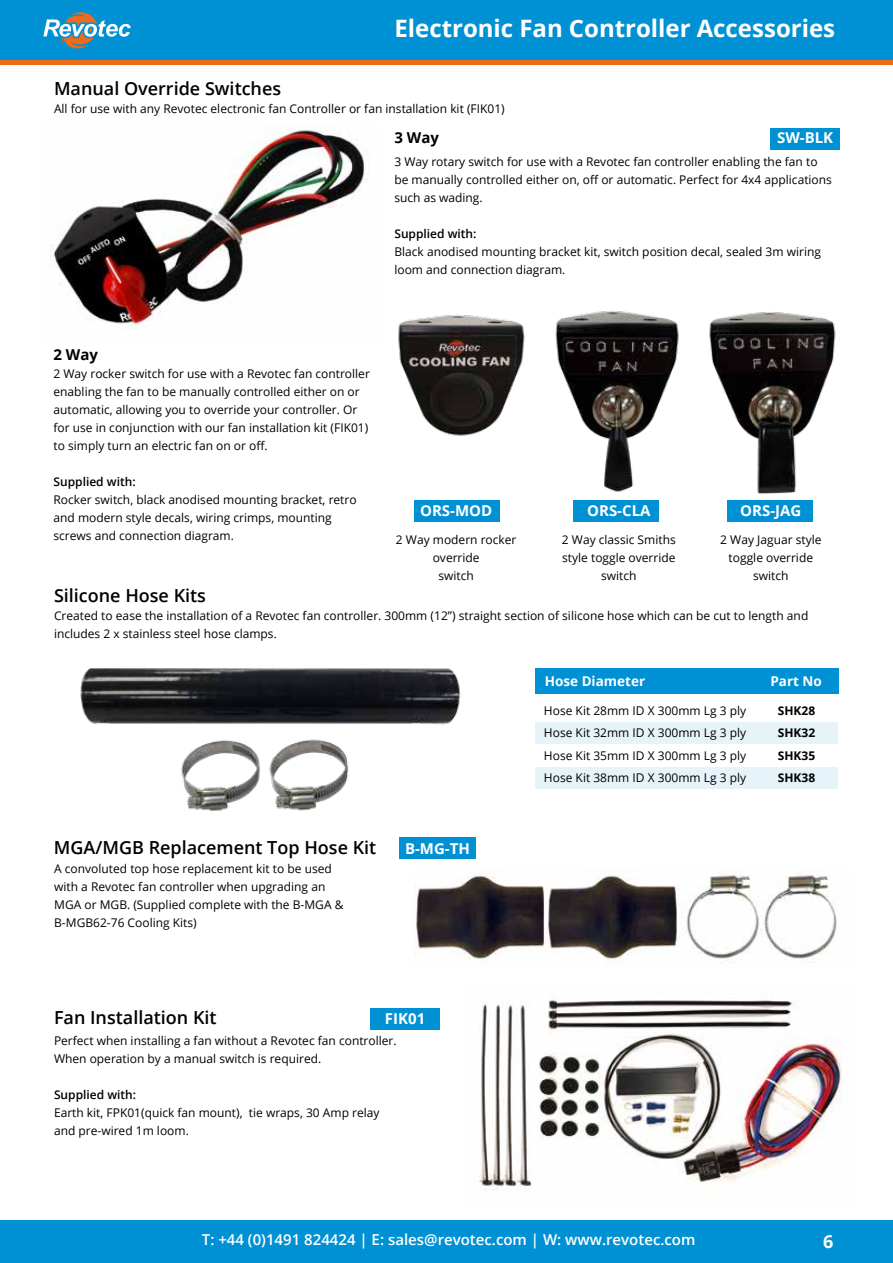
<style>
.page{position:relative;width:893px;height:1263px;background:#fff}
.page>*{position:absolute;margin:0;border:0;box-sizing:border-box;transform-origin:0 0}
.t1{font:700 24px "Open Sans";color:#fff}
.t2{font:600 18px "Open Sans";color:#000}
.t3{font:700 18px "Open Sans";color:#fff}
.t4{font:600 15px "Open Sans";color:#fff}
.t5{font:700 15px "Open Sans";color:#fff}
.t6{font:700 15px "Open Sans";color:#000}
.t7{font:700 13.5px "Open Sans";color:#fff}
.t8{font:12px/18px "Open Sans";color:#000}
.t9{font:600 12px "Open Sans";color:#000}
.t10{font:700 12px "Open Sans";color:#000}
</style>
<div class="page">
<div style="left:728px;top:500px;width:85px;height:22px;background:#0091d4"></div>
<div style="left:574px;top:500px;width:85px;height:22px;background:#0091d4"></div>
<div style="left:770px;top:128px;width:70px;height:22px;background:#0091d4"></div>
<div style="left:371px;top:1009px;width:69px;height:21px;background:#0091d4"></div>
<div style="left:414px;top:500px;width:85px;height:22px;background:#0091d4"></div>
<div style="left:0;top:0;width:893px;height:60px;background:#0091d4"></div>
<hr style="left:0;top:60px;width:893px;height:4px;background:#ed6b1a">
<svg style="left:43px;top:12px;width:88px;height:37px"></svg>
<div style="left:0;top:1220px;width:893px;height:43px;background:#0091d4"></div>
<img style="left:51px;top:124px;width:318px;height:206px">
<img style="left:398px;top:315px;width:127px;height:121px">
<img style="left:555px;top:311px;width:124px;height:181px">
<img style="left:709px;top:312px;width:127px;height:193px">
<img style="left:80px;top:668px;width:381px;height:144px">
<div style="left:535px;top:723px;width:302px;height:21px;background:#e6f4fa"></div>
<div style="left:535px;top:668px;width:303px;height:26px;background:#0091d4"></div>
<div style="left:535px;top:767px;width:302px;height:22px;background:#e6f4fa"></div>
<img style="left:479px;top:1000px;width:363px;height:191px">
<img style="left:415px;top:868px;width:422px;height:94px">
<div style="left:399px;top:837px;width:77px;height:22px;background:#0091d4"></div>
<h1 class="t1" style="left:596px;top:4px;width:241px">COMEX Cooling fans</h1>
<h1 class="t1" style="left:394px;top:11px;width:442px">Electronic Fan Controller Accessories</h1>
<h2 class="t2" style="left:54px;top:76px;width:229px">Manual Override Switches</h2>
<p class="t8" style="left:54px;top:99px;width:452px">All for use with any Revotec electronic fan Controller or fan installation kit (FIK01)</p>
<p class="t6" style="left:394px;top:127px;width:46px">3 Way</p>
<p class="t5" style="left:777px;top:127px;width:58px">SW-BLK</p>
<p class="t8" style="left:394px;top:152px;width:439px">3 Way rotary switch for use with a Revotec fan controller enabling the fan to be manually controlled either on, off or automatic. Perfect for 4x4 applications such as wading.</p>
<p class="t9" style="left:394px;top:225px;width:84px">Supplied with:</p>
<p class="t8" style="left:394px;top:242px;width:428px">Black anodised mounting bracket kit, switch position decal, sealed 3m wiring loom and connection diagram.</p>
<p class="t6" style="left:54px;top:344px;width:46px">2 Way</p>
<p class="t8" style="left:54px;top:364px;width:318px">2 Way rocker switch for use with a Revotec fan controller enabling the fan to be manually controlled either on or automatic, allowing you to override your controller. Or for use in conjunction with our fan installation kit (FIK01) to simply turn an electric fan on or off.</p>
<p class="t9" style="left:54px;top:473px;width:84px">Supplied with:</p>
<p class="t8" style="left:54px;top:490px;width:305px">Rocker switch, black anodised mounting bracket, retro and modern style decals, wiring crimps, mounting screws and connection diagram.</p>
<p class="t5" style="left:420px;top:499px;width:74px">ORS-MOD</p>
<p class="t8" style="left:396px;top:530px;width:122px;text-align:center">2 Way modern rocker override<br>switch</p>
<p class="t5" style="left:587px;top:499px;width:65px">ORS-CLA</p>
<p class="t8" style="left:562px;top:530px;width:115px;text-align:center">2 Way classic Smiths style toggle override switch</p>
<p class="t5" style="left:740px;top:499px;width:63px">ORS-JAG</p>
<p class="t8" style="left:720px;top:530px;width:103px;text-align:center">2 Way Jaguar style toggle override switch</p>
<h2 class="t2" style="left:54px;top:583px;width:154px">Silicone Hose Kits</h2>
<p class="t8" style="left:54px;top:606px;width:756px">Created to ease the installation of a Revotec fan controller. 300mm (12”) straight section of silicone hose which can be cut to length and includes 2 x stainless steel hose clamps.</p>
<h2 class="t2" style="left:54px;top:835px;width:324px">MGA/MGB Replacement Top Hose Kit</h2>
<p class="t5" style="left:405px;top:837px;width:66px">B-MG-TH</p>
<p class="t8" style="left:54px;top:859px;width:291px">A convoluted top hose replacement kit to be used with a Revotec fan controller when upgrading an MGA or MGB. (Supplied complete with the B-MGA &amp; B-MGB62-76 Cooling Kits)</p>
<h2 class="t2" style="left:54px;top:1005px;width:164px">Fan Installation Kit</h2>
<p class="t5" style="left:385px;top:1008px;width:42px">FIK01</p>
<p class="t8" style="left:54px;top:1031px;width:344px">Perfect when installing a fan without a Revotec fan controller.<br>When operation by a manual switch is required.</p>
<p class="t9" style="left:54px;top:1086px;width:84px">Supplied with:</p>
<p class="t8" style="left:54px;top:1103px;width:327px">Earth kit, FPK01(quick fan mount), tie wraps, 30 Amp relay and pre-wired 1m loom.</p>
<p class="t7" style="left:545px;top:672px;width:102px">Hose Diameter</p>
<p class="t7" style="left:770px;top:672px;width:53px">Part No</p>
<p class="t8" style="left:544px;top:701px;width:204px">Hose Kit 28mm ID X 300mm Lg 3 ply</p>
<p class="t10" style="left:778px;top:702px;width:39px">SHK28</p>
<p class="t8" style="left:544px;top:724px;width:204px">Hose Kit 32mm ID X 300mm Lg 3 ply</p>
<p class="t10" style="left:778px;top:725px;width:39px">SHK32</p>
<p class="t8" style="left:544px;top:746px;width:204px">Hose Kit 35mm ID X 300mm Lg 3 ply</p>
<p class="t10" style="left:778px;top:747px;width:39px">SHK35</p>
<p class="t8" style="left:544px;top:769px;width:204px">Hose Kit 38mm ID X 300mm Lg 3 ply</p>
<p class="t10" style="left:778px;top:770px;width:39px">SHK38</p>
<p class="t4" style="left:202px;top:1230px;width:495px">T: +44 (0)1491 824424 | E: sales@revotec.com | W: www.revotec.com</p>
<h2 class="t3" style="left:823px;top:1229px;width:12px">6</h2>
</div>
